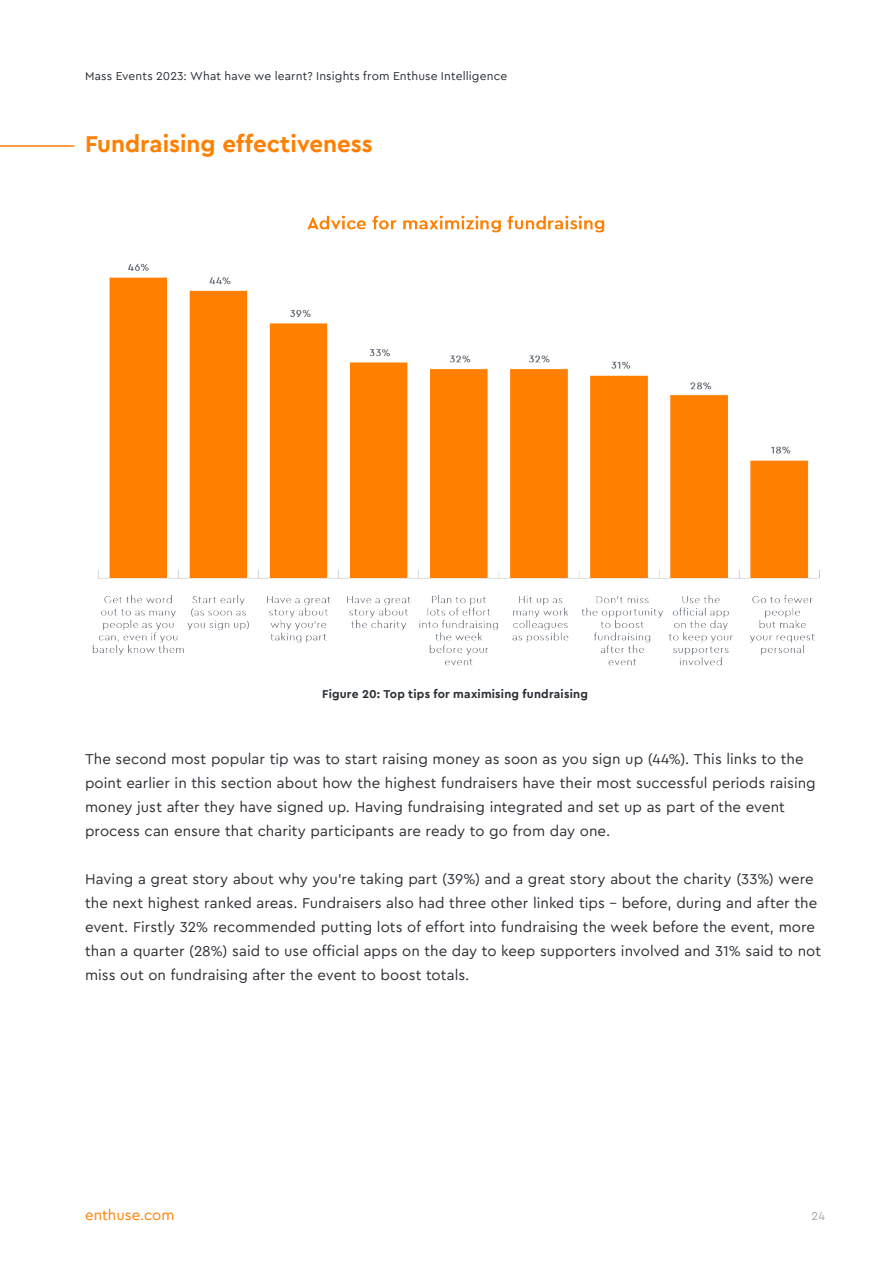
<style>
.page{position:relative;width:893px;height:1263px;background:#fff}
.page>*{position:absolute;margin:0;border:0;box-sizing:border-box;transform-origin:0 0}
.t1{font:700 24px "Cera Pro";color:#ff7f00}
.t2{font:15px/24px "Cera Pro";letter-spacing:.005em;color:#2b3035}
.t3{font:15px "Cera Pro";color:#ff7f00}
.t4{font:12px "Cera Pro";letter-spacing:.01em;color:#2b3035}
.t5{font:700 12px "Cera Pro";letter-spacing:.015em;color:#2b3035}
.t6{font:12px "Cera Pro";color:#a0a6ac}
</style>
<div class="page">
<hr style="left:0;top:145px;width:74px;height:2px;background:#ff7f00">
<img style="left:92px;top:215px;width:728px;height:451px">
<p class="t4" style="left:85px;top:68px;width:424px">Mass Events 2023: What have we learnt? Insights from Enthuse Intelligence</p>
<h1 class="t1" style="left:85px;top:128px;width:289px">Fundraising effectiveness</h1>
<p class="t5" style="left:322px;top:686px;width:267px">Figure 20: Top tips for maximising fundraising</p>
<p class="t2" style="left:85px;top:746px;width:732px">The second most popular tip was to start raising money as soon as you sign up (44%). This links to the point earlier in this section about how the highest fundraisers have their most successful periods raising money just after they have signed up. Having fundraising integrated and set up as part of the event process can ensure that charity participants are ready to go from day one.</p>
<p class="t2" style="left:85px;top:866px;width:738px">Having a great story about why you’re taking part (39%) and a great story about the charity (33%) were the next highest ranked areas. Fundraisers also had three other linked tips - before, during and after the event. Firstly 32% recommended putting lots of effort into fundraising the week before the event, more than a quarter (28%) said to use official apps on the day to keep supporters involved and 31% said to not miss out on fundraising after the event to boost totals.</p>
<p class="t3" style="left:85px;top:1205px;width:91px">enthuse.com</p>
<p class="t6" style="left:812px;top:1208px;width:15px">24</p>
</div>
